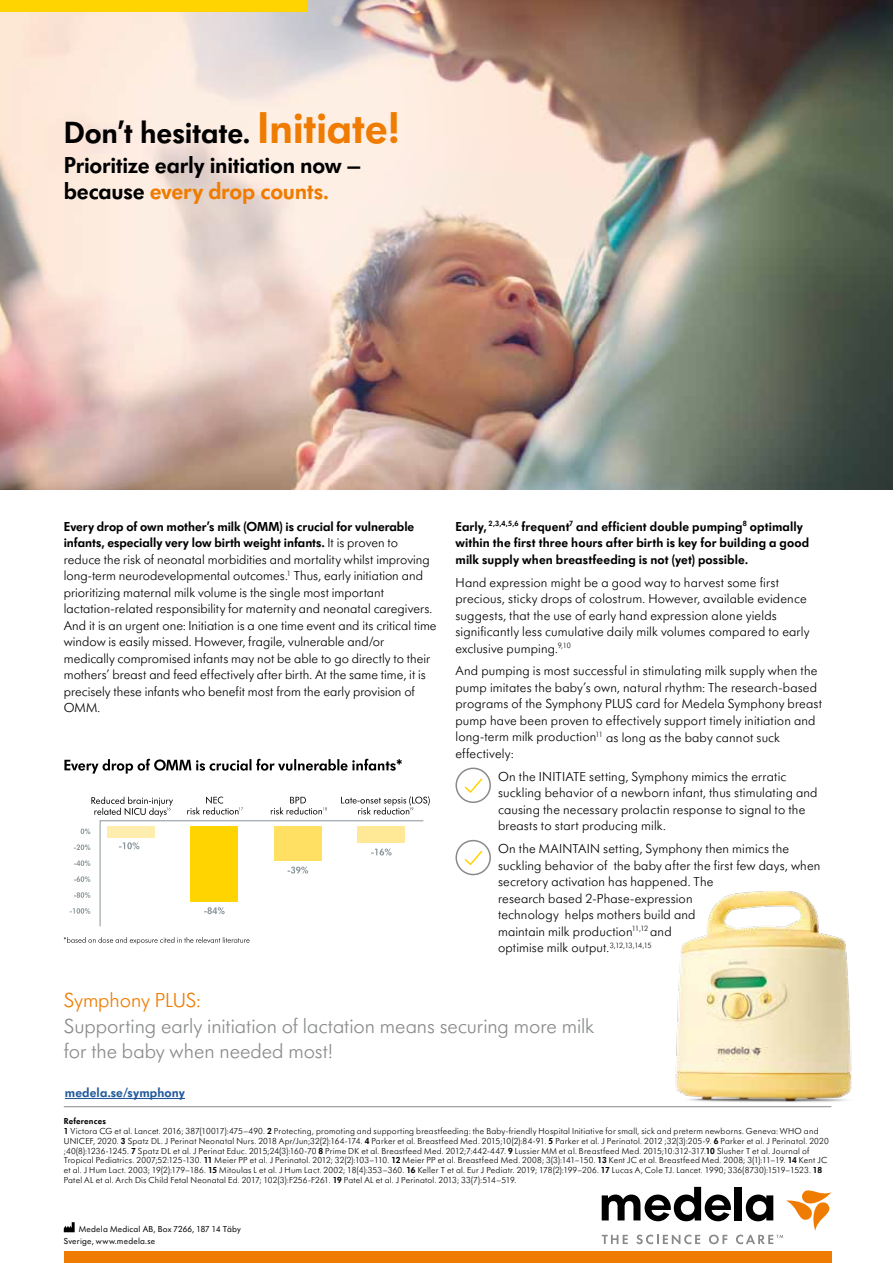
<style>
.page{position:relative;width:893px;height:1263px;background:#fff}
.page>*{position:absolute;margin:0;border:0;box-sizing:border-box;transform-origin:0 0}
.t1{font:600 31.8px "Futura SB Medela";letter-spacing:-.005em;color:#000}
.t2{font:600 24px/25.5px "Futura SB Medela";letter-spacing:-.01em;color:#000}
.t3{font:300 21px/25.5px "Futura SB Medela";letter-spacing:-.005em;color:#888b89}
.t4{font:300 21px "Futura SB Medela";letter-spacing:-.005em;color:#ef7c00}
.t5{font:300 13.5px/16.5px "Futura SB Medela";letter-spacing:.01em;color:#000}
.t6{font:600 13.5px/16.5px "Futura SB Medela";letter-spacing:.01em;color:#000}
.t7{font:600 13.5px "Futura SB Medela";letter-spacing:.01em;color:#22599b}
.t8{font:300 9px/9.8px "Futura SB Medela";letter-spacing:.025em;color:#000}
.t9{font:9px/12px "Futura SB Medela";letter-spacing:.02em;color:#000}
.s1{font-size:46.35px;color:#ef7c00}
.s2{color:#ef7c00}
.s3{font-weight:600}
</style>
<div class="page">
<img style="left:573px;top:0;width:320px;height:489px">
<img style="left:0;top:0;width:573px;height:490px">
<svg style="left:0;top:0;width:359px;height:282px;background:#f2e2d9"></svg>
<div style="left:0;top:0;width:307px;height:12px;background:#ffd400"></div>
<svg style="left:602px;top:1187px;width:229px;height:57px"></svg>
<svg style="left:64px;top:1222px;width:11px;height:10px"></svg>
<div style="left:455px;top:767px;width:36px;height:36px;border:2px solid #888b89;border-radius:50%"></div>
<svg style="left:464px;top:778px;width:19px;height:15px"></svg>
<div style="left:455px;top:840px;width:36px;height:35px;border:2px solid #888b89;border-radius:50%"></div>
<svg style="left:464px;top:850px;width:19px;height:15px"></svg>
<svg style="left:64px;top:759px;width:338px;height:15px"></svg>
<svg style="left:64px;top:937px;width:186px;height:7px"></svg>
<img style="left:657px;top:891px;width:195px;height:217px">
<hr style="left:65px;top:1098px;width:120px;height:1px;background:#22599b">
<div style="left:64px;top:1251px;width:767px;height:12px;background:#ef7c00"></div>
<hr style="left:64px;top:1106px;width:767px;height:1px;background:#888b89">
<svg style="left:70px;top:796px;width:360px;height:131px"></svg>
<h1 class="t1" style="left:64px;top:114px;width:337px">Don’t hesitate. <span class="s1">Initiate!</span></h1>
<h2 class="t2" style="left:64px;top:152px;width:299px">Prioritize early initiation now – because <span class="s2">every drop counts.</span></h2>
<p class="t5" style="left:64px;top:518px;width:374px"><span class="s3">Every drop of own mother’s milk (OMM) is crucial for vulnerable infants, especially very low birth weight infants.</span> It is proven to reduce the risk of neonatal morbidities and mortality whilst improving long-term neurodevelopmental outcomes.<sup>1</sup> Thus, early initiation and prioritizing maternal milk volume is the single most important lactation-related responsibility for maternity and neonatal caregivers.<br>And it is an urgent one: Initiation is a one time event and its critical time window is easily missed. However, fragile, vulnerable and/or medically compromised infants may not be able to go directly to their mothers’ breast and feed effectively after birth. At the same time, it is precisely these infants who benefit most from the early provision of OMM.</p>
<p class="t6" style="left:455px;top:518px;width:355px">Early, <sup>2,3,4,5,6</sup> frequent<sup>7</sup> and efficient double pumping<sup>8</sup> optimally within the first three hours after birth is key for building a good milk supply when breastfeeding is not (yet) possible.</p>
<p class="t5" style="left:455px;top:574px;width:356px">Hand expression might be a good way to harvest some first precious, sticky drops of colostrum. However, available evidence suggests, that the use of early hand expression alone yields significantly less cumulative daily milk volumes compared to early exclusive pumping.<sup>9,10</sup></p>
<p class="t5" style="left:455px;top:663px;width:368px">And pumping is most successful in stimulating milk supply when the pump imitates the baby’s own, natural rhythm: The research-based programs of the Symphony PLUS card for Medela Symphony breast pump have been proven to effectively support timely initiation and long-term milk production<sup>11</sup> as long as the baby cannot suck effectively:</p>
<p class="t5" style="left:498px;top:768px;width:321px">On the INITIATE setting, Symphony mimics the erratic suckling behavior of a newborn infant, thus stimulating and causing the necessary prolactin response to signal to the breasts to start producing milk.</p>
<p class="t5" style="left:498px;top:840px;width:324px">On the MAINTAIN setting, Symphony then mimics the suckling behavior of the baby after the first few days, when secretory activation has happened. The<br>research based 2-Phase-expression<br>technology helps mothers build and<br>maintain milk production<sup>11,12</sup> and<br>optimise milk output.<sup>3,12,13,14,15</sup></p>
<h3 class="t4" style="left:64px;top:987px;width:138px">Symphony PLUS:</h3>
<h3 class="t3" style="left:64px;top:1012px;width:532px">Supporting early initiation of lactation means securing more milk for the baby when needed most!</h3>
<p class="t7" style="left:65px;top:1084px;width:122px">medela.se/symphony</p>
<p class="t8" style="left:64px;top:1116px;width:766px"><span class="s3">References<br>1</span> Victora CG et al. Lancet. 2016; 387(10017):475–490. <span class="s3">2</span> Protecting, promoting and supporting breastfeeding: the Baby-friendly Hospital Initiative for small, sick and preterm newborns. Geneva: WHO and UNICEF, 2020. <span class="s3">3</span> Spatz DL. J Perinat Neonatal Nurs. 2018 Apr/Jun;32(2):164-174. <span class="s3">4</span> Parker et al. Breastfeed Med. 2015;10(2):84-91. <span class="s3">5</span> Parker et al. J Perinatol. 2012 ;32(3):205-9. <span class="s3">6</span> Parker et al. J Perinatol. 2020 ;40(8):1236-1245. <span class="s3">7</span> Spatz DL et al. J Perinat Educ. 2015;24(3):160-70 <span class="s3">8</span> Prime DK et al. Breastfeed Med. 2012;7:442-447. <span class="s3">9</span> Lussier MM et al. Breastfeed Med. 2015;10:312-317.<span class="s3">10</span> Slusher T et al. Journal of Tropical Pediatrics. 2007;52:125-130. <span class="s3">11</span> Meier PP et al. J Perinatol. 2012; 32(2):103–110. <span class="s3">12</span> Meier PP et al. Breastfeed Med. 2008; 3(3):141–150. <span class="s3">13</span> Kent JC et al. Breastfeed Med. 2008; 3(1):11–19. <span class="s3">14</span> Kent JC et al. J Hum Lact. 2003; 19(2):179–186. <span class="s3">15</span> Mitoulas L et al. J Hum Lact. 2002; 18(4):353–360. <span class="s3">16</span> Keller T et al. Eur J Pediatr. 2019; 178(2):199–206. <span class="s3">17</span> Lucas A, Cole TJ. Lancet. 1990; 336(8730):1519–1523. <span class="s3">18<br></span>Patel AL et al. Arch Dis Child Fetal Neonatal Ed. 2017; 102(3):F256-F261. <span class="s3">19</span> Patel AL et al. J Perinatol. 2013; 33(7):514–519.</p>
<p class="t9" style="left:64px;top:1223px;width:179px;text-indent:15px">Medela Medical AB, Box 7266, 187 14 Täby<br>Sverige, www.medela.se</p>
</div>
